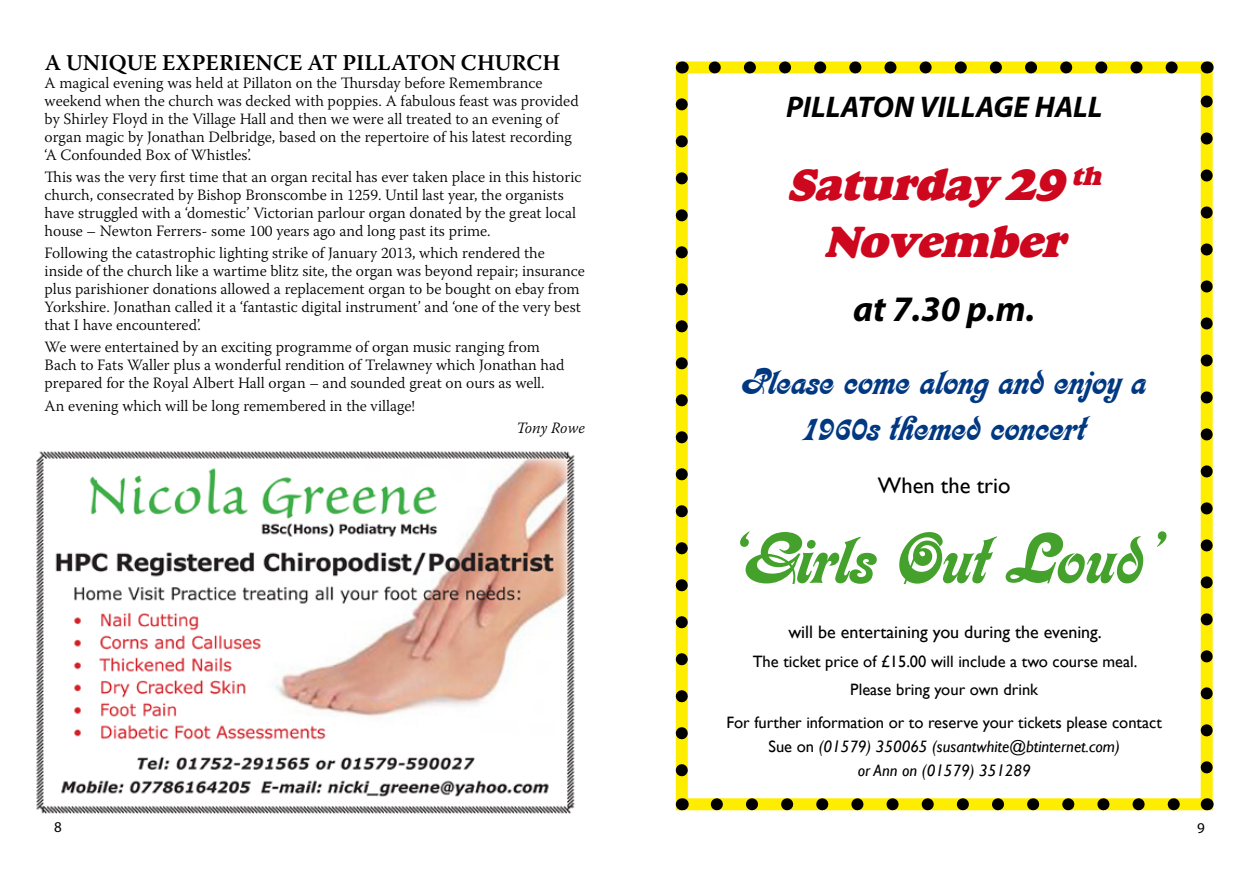
<style>
.page{position:relative;width:1259px;height:893px;background:#fff}
.page>*{position:absolute;margin:0;border:0;box-sizing:border-box;transform-origin:0 0}
.t1{font:75px "URW Kelvin D";color:#44a12b}
.t2{font:italic 45px/57px "Goudy Hea D";color:#cd071e;text-align:center}
.t3{font:39px/46.8px "URW Kelvin D";color:#003882;text-align:center}
.t4{font:italic 700 36px "Myriad Pro";color:#000}
.t5{font:italic 700 30px "Myriad Pro";color:#000}
.t6{font:600 22.5px "Warnock Pro";letter-spacing:.01em;color:#000}
.t7{font:22.5px "Gill Sans";color:#000}
.t8{font:18px "Gill Sans";color:#000}
.t9{font:16.5px/24px "Gill Sans";color:#000;text-align:center}
.t10{font:300 15.75px/18px "Warnock Pro";color:#000}
.t11{font:italic 300 15.75px "Warnock Pro";letter-spacing:-.005em;color:#000}
.t12{font:15px "Myriad Pro";color:#000}
.s1{font-style:italic}
</style>
<div class="page">
<svg style="left:676px;top:104px;width:12px;height:682px;background:#bdb000"></svg>
<svg style="left:717px;top:798px;width:472px;height:12px;background:#bbae05"></svg>
<svg style="left:1200px;top:86px;width:12px;height:681px;background:#c2b61d"></svg>
<svg style="left:699px;top:61px;width:472px;height:12px;background:#bbaf09"></svg>
<svg style="left:682px;top:798px;width:1px;height:12px"></svg>
<svg style="left:1206px;top:798px;width:1px;height:12px"></svg>
<svg style="left:1206px;top:61px;width:1px;height:12px"></svg>
<svg style="left:682px;top:61px;width:1px;height:12px"></svg>
<img style="left:36px;top:451px;width:539px;height:363px">
<h3 class="t6" style="left:45px;top:49px;width:327px">A UNIQUE EXPERIENCE AT PILLATON</h3>
<h3 class="t6" style="left:461px;top:49px;width:34px">CHURCH</h3>
<p class="t10" style="left:45px;top:73px;width:535px">A magical evening was held at Pillaton on the Thursday before Remembrance weekend when the church was decked with poppies. A fabulous feast was provided by Shirley Floyd in the Village Hall and then we were all treated to an evening of organ magic by Jonathan Delbridge, based on the repertoire of his latest recording ‘A Confounded Box of Whistles’.</p>
<p class="t10" style="left:45px;top:167px;width:538px">This was the very first time that an organ recital has ever taken place in this historic church, consecrated by Bishop Bronscombe in 1259. Until last year, the organists have struggled with a ‘domestic’ Victorian parlour organ donated by the great local house – Newton Ferrers- some 100 years ago and long past its prime.</p>
<p class="t10" style="left:45px;top:244px;width:541px">Following the catastrophic lighting strike of January 2013, which rendered the inside of the church like a wartime blitz site, the organ was beyond repair; insurance plus parishioner donations allowed a replacement organ to be bought on ebay from Yorkshire. Jonathan called it a ‘fantastic digital instrument’ and ‘one of the very best that I have encountered’.</p>
<p class="t10" style="left:45px;top:338px;width:521px">We were entertained by an exciting programme of organ music ranging from<br>Bach to Fats Waller plus a wonderful rendition of Trelawney which Jonathan had prepared for the Royal Albert Hall organ – and sounded great on ours as well.</p>
<p class="t10" style="left:45px;top:396px;width:372px">An evening which will be long remembered in the village!</p>
<p class="t11" style="left:516px;top:418px;width:70px">Tony Rowe</p>
<h3 class="t5" style="left:786px;top:91px;width:318px">PILLATON VILLAGE HALL</h3>
<h2 class="t2" style="left:787px;top:156px;width:322px">Saturday 29 <sup>th<br></sup>November</h2>
<h3 class="t4" style="left:853px;top:289px;width:183px">at 7.30 p.m.</h3>
<h3 class="t3" style="left:741px;top:358px;width:406px">Please come along and enjoy a<br>1960s themed concert</h3>
<h3 class="t7" style="left:878px;top:472px;width:134px">When the trio</h3>
<h1 class="t1" style="left:728px;top:517px;width:434px">‘Girls Out Loud’</h1>
<p class="t8" style="left:788px;top:622px;width:315px">will be entertaining you during the evening.</p>
<p class="t9" style="left:752px;top:647px;width:386px;line-height:28.3px">The ticket price of £15.00 will include a two course meal.<br>Please bring your own drink</p>
<p class="t9" style="left:726px;top:710px;width:437px">For further information or to reserve your tickets please contact<br>Sue on <span class="s1">(01579) 350065 (susantwhite@btinternet.com)<br>or Ann on (01579) 351289</span></p>
<p class="t12" style="left:54px;top:819px;width:9px">8</p>
<p class="t12" style="left:1197px;top:820px;width:9px">9</p>
</div>
